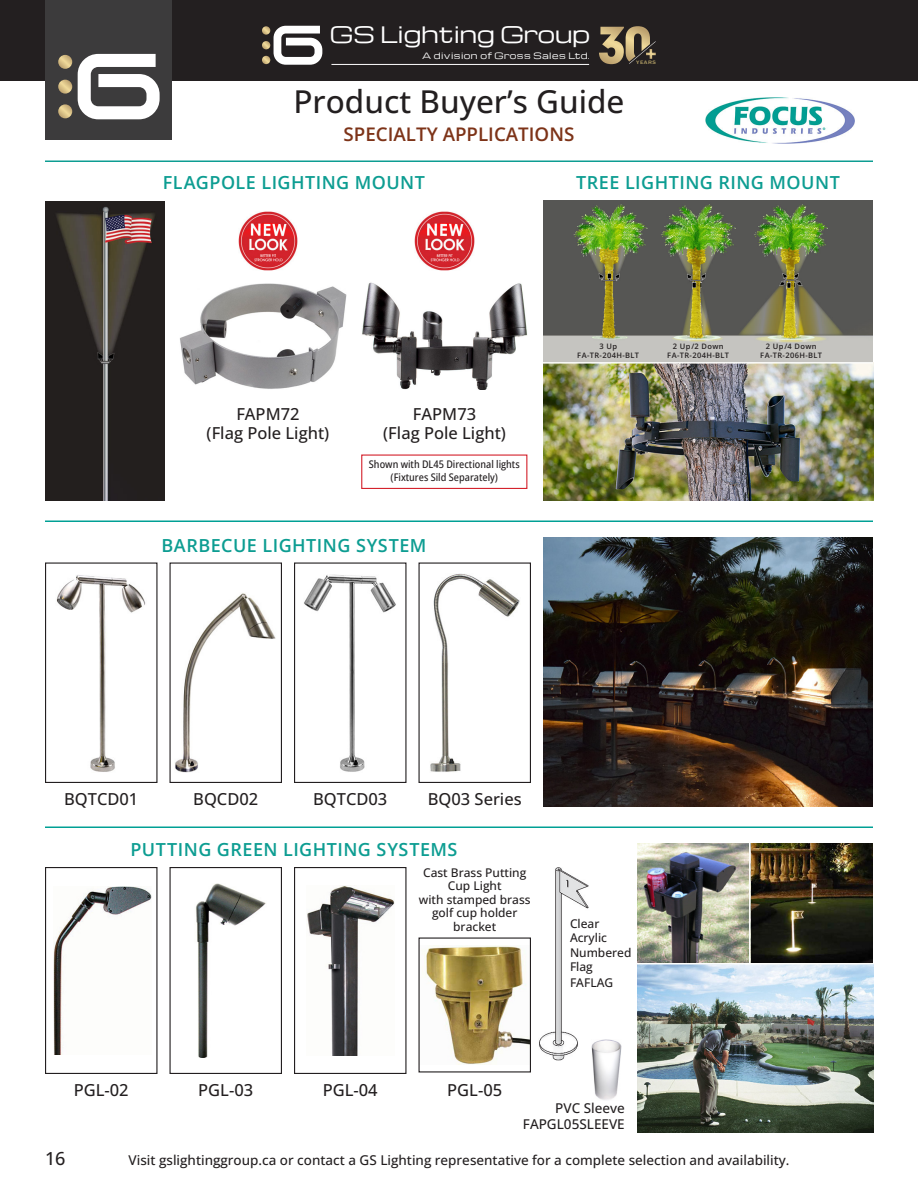
<style>
.page{position:relative;width:918px;height:1188px;background:#fff}
.page>*{position:absolute;margin:0;border:0;box-sizing:border-box;transform-origin:0 0}
.t1{font:500 31.5px "Open Sans";color:#231f20}
.t2{font:22.2px "Michroma";color:#fff}
.t3{font:600 18.75px "Open Sans";color:#7d3318}
.t4{font:600 18px "Open Sans";letter-spacing:.025em;color:#0d9d92}
.t5{font:500 18px "Open Sans";color:#231f20}
.t6{font:500 16.5px "Open Sans";color:#231f20}
.t7{font:500 13.5px "Open Sans";color:#231f20}
.t8{font:500 12px/13.5px "Open Sans";color:#231f20;text-align:center}
.t9{font:500 semi-condensed 10.5px "Open Sans";color:#231f20}
.t10{font:8.55px "Michroma";letter-spacing:.05em;color:#fff}
.t11{font:600 7.5px "Open Sans";letter-spacing:.05em;color:#231f20}
.t12{font:500 5.1px "Franklin Gothic";letter-spacing:.1em;color:#c3ae6d;scale:1.19 1}
</style>
<div class="page">
<div style="left:0;top:0;width:918px;height:81px;background:#231f20"></div>
<hr style="left:331px;top:64px;width:258px;height:1px;background:#fff">
<svg style="left:262px;top:26px;width:60px;height:39px"></svg>
<svg style="left:599px;top:26px;width:57px;height:38px"></svg>
<div style="left:45px;top:0;width:127px;height:140px;background:#3c3b3c"></div>
<svg style="left:78px;top:54px;width:82px;height:65px"></svg>
<svg style="left:58px;top:55px;width:14px;height:14px"></svg>
<svg style="left:58px;top:80px;width:14px;height:14px"></svg>
<svg style="left:58px;top:104px;width:14px;height:14px"></svg>
<img style="left:705px;top:98px;width:150px;height:46px">
<img style="left:45px;top:201px;width:120px;height:300px">
<img style="left:543px;top:201px;width:330px;height:300px">
<img style="left:180px;top:283px;width:166px;height:106px">
<img style="left:362px;top:282px;width:165px;height:108px">
<img style="left:238px;top:211px;width:60px;height:59px">
<img style="left:415px;top:211px;width:59px;height:59px">
<hr style="left:45px;top:160px;width:828px;height:2px;background:#0d9d92">
<hr style="left:45px;top:520px;width:828px;height:2px;background:#00a095">
<hr style="left:45px;top:826px;width:828px;height:2px;background:#00a095">
<img style="left:543px;top:537px;width:330px;height:270px">
<img style="left:430px;top:573px;width:90px;height:199px">
<div style="left:418px;top:562px;width:113px;height:221px;border:1px solid #231f20"></div>
<img style="left:56px;top:575px;width:90px;height:197px">
<div style="left:45px;top:562px;width:113px;height:221px;border:1px solid #231f20"></div>
<img style="left:54px;top:887px;width:98px;height:167px">
<div style="left:45px;top:867px;width:113px;height:207px;border:1px solid #231f20"></div>
<img style="left:175px;top:593px;width:101px;height:179px">
<div style="left:170px;top:562px;width:112px;height:221px;border:1px solid #231f20"></div>
<img style="left:195px;top:884px;width:71px;height:174px">
<div style="left:170px;top:867px;width:112px;height:207px;border:1px solid #231f20"></div>
<img style="left:304px;top:575px;width:92px;height:197px">
<div style="left:294px;top:562px;width:112px;height:221px;border:1px solid #231f20"></div>
<img style="left:307px;top:885px;width:87px;height:171px">
<div style="left:294px;top:867px;width:112px;height:207px;border:1px solid #231f20"></div>
<div style="left:361px;top:454px;width:166px;height:35px;border:1px solid #d4232d"></div>
<img style="left:422px;top:946px;width:107px;height:118px">
<img style="left:539px;top:867px;width:50px;height:193px">
<img style="left:592px;top:1040px;width:30px;height:60px">
<hr style="left:543px;top:362px;width:330px;height:2px;background:#fdfdfb">
<img style="left:638px;top:843px;width:235px;height:289px">
<hr style="left:636px;top:963px;width:238px;height:1px;background:#fdfdfb">
<hr style="left:749px;top:842px;width:1px;height:122px;background:#fdfdfb">
<p class="t2" style="left:330px;top:22px;width:262px">GS Lighting Group</p>
<p class="t10" style="left:422px;top:51px;width:169px">A division of Gross Sales Ltd.</p>
<p class="t1" style="left:293px;top:80px;width:333px">Product Buyer’s Guide</p>
<p class="t3" style="left:344px;top:121px;width:232px">SPECIALTY APPLICATIONS</p>
<p class="t12" style="left:636px;top:59px;width:18px">YEARS</p>
<p class="t4" style="left:163px;top:170px;width:264px">FLAGPOLE LIGHTING MOUNT</p>
<p class="t4" style="left:576px;top:170px;width:265px">TREE LIGHTING RING MOUNT</p>
<p class="t6" style="left:236px;top:402px;width:65px">FAPM72</p>
<p class="t6" style="left:207px;top:422px;width:124px">(Flag Pole Light)</p>
<p class="t6" style="left:413px;top:402px;width:65px">FAPM73</p>
<p class="t6" style="left:383px;top:422px;width:124px">(Flag Pole Light)</p>
<p class="t9" style="left:369px;top:457px;width:152px">Shown with DL45 Directional lights</p>
<p class="t9" style="left:391px;top:470px;width:109px">(Fixtures Sild Separately)</p>
<p class="t4" style="left:161px;top:533px;width:267px">BARBECUE LIGHTING SYSTEM</p>
<p class="t11" style="left:599px;top:341px;width:19px">3 Up</p>
<p class="t11" style="left:577px;top:350px;width:63px">FA-TR-204H-BLT</p>
<p class="t11" style="left:673px;top:341px;width:52px">2 Up/2 Down</p>
<p class="t11" style="left:667px;top:350px;width:63px">FA-TR-204H-BLT</p>
<p class="t11" style="left:766px;top:341px;width:52px">2 Up/4 Down</p>
<p class="t11" style="left:760px;top:350px;width:63px">FA-TR-206H-BLT</p>
<p class="t6" style="left:64px;top:788px;width:76px">BQTCD01</p>
<p class="t6" style="left:193px;top:788px;width:66px">BQCD02</p>
<p class="t6" style="left:313px;top:788px;width:76px">BQTCD03</p>
<p class="t6" style="left:428px;top:788px;width:95px">BQ03 Series</p>
<p class="t4" style="left:130px;top:837px;width:329px">PUTTING GREEN LIGHTING SYSTEMS</p>
<p class="t6" style="left:74px;top:1079px;width:57px">PGL-02</p>
<p class="t6" style="left:198px;top:1079px;width:57px">PGL-03</p>
<p class="t8" style="left:423px;top:865px;width:105px">Cast Brass Putting<br>Cup Light</p>
<p class="t8" style="left:419px;top:892px;width:113px">with stamped brass golf cup holder bracket</p>
<p class="t6" style="left:323px;top:1079px;width:57px">PGL-04</p>
<p class="t6" style="left:447px;top:1079px;width:57px">PGL-05</p>
<p class="t8" style="left:570px;top:916px;width:31px">Clear</p>
<p class="t8" style="left:570px;top:931px;width:39px">Acrylic</p>
<p class="t8" style="left:570px;top:945px;width:63px;line-height:14.4px;text-align:left">Numbered<br>Flag</p>
<p class="t8" style="left:570px;top:976px;width:45px">FAFLAG</p>
<p class="t7" style="left:555px;top:1099px;width:71px">PVC Sleeve</p>
<p class="t7" style="left:523px;top:1115px;width:103px">FAPGL05SLEEVE</p>
<p class="t5" style="left:45px;top:1146px;width:22px">16</p>
<p class="t7" style="left:129px;top:1151px;width:662px">Visit gslightinggroup.ca or contact a GS Lighting representative for a complete selection and availability.</p>
</div>
